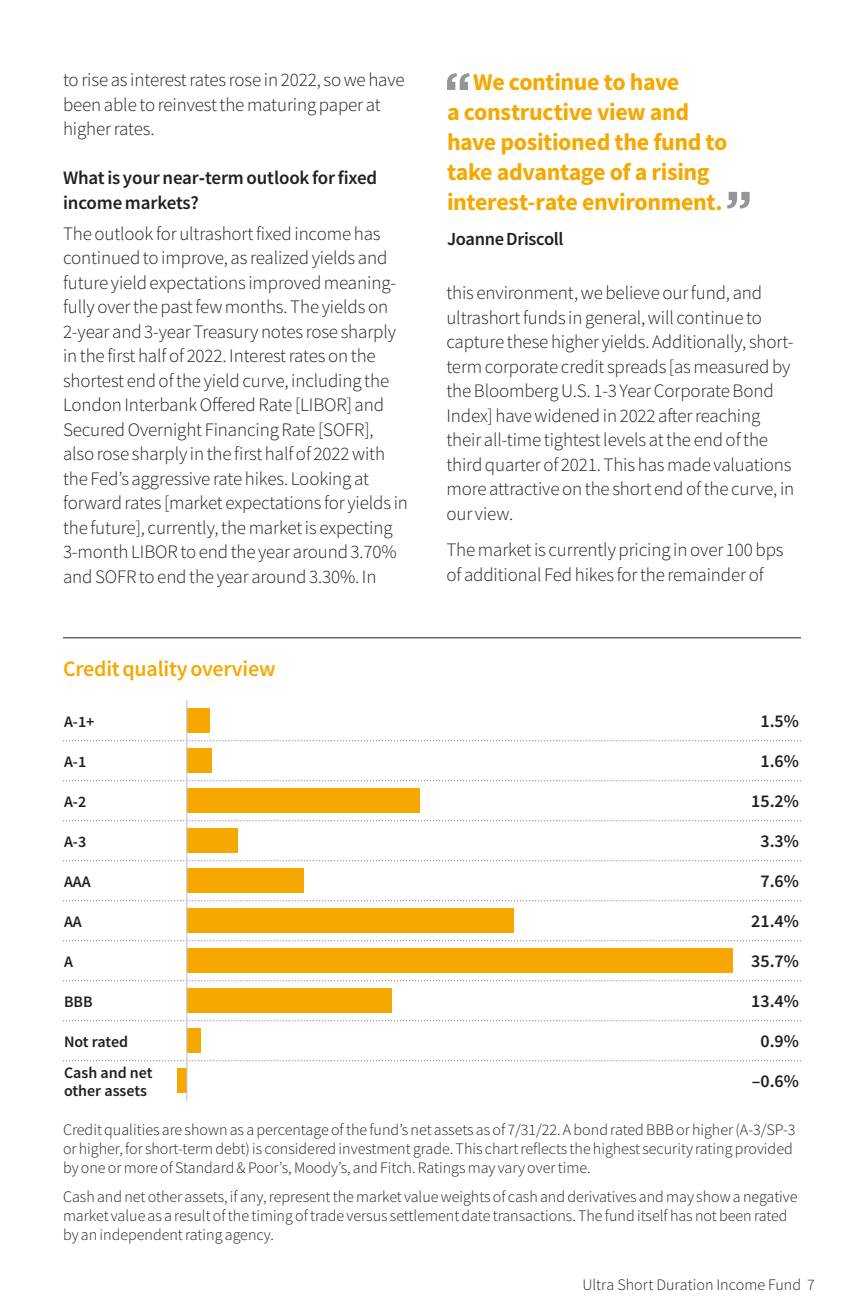
<style>
.page{position:relative;width:864px;height:1314px;background:#fff}
.page>*{position:absolute;margin:0;border:0;box-sizing:border-box;transform-origin:0 0}
.t1{font:700 24px/30px "Source Sans Pro";letter-spacing:-.015em;color:#f6a800}
.Graphic_Head{font:600 22px "Source Sans Pro";letter-spacing:-.01em;color:#f6a800}
.Interview_A{font:300 19px/24.4px "Source Sans Pro";letter-spacing:-.005em;color:#231f20}
.Interview_Q{font:600 19px/25px "Source Sans Pro";letter-spacing:-.005em;color:#231f20}
.Quote_Mgr_Name{font:600 18.4px "Source Sans Pro";letter-spacing:-.015em;color:#231f20}
.Single_Bar_Values{font:600 18px "Source Sans Pro";color:#231f20}
.t2{font:300 16px/19px "Source Sans Pro";color:#231f20}
.Single_Bar_Labels{font:600 16px/18px "Source Sans Pro";color:#231f20}
.s1{font-weight:700}
</style>
<div class="page">
<hr style="left:63px;top:637px;width:738px;height:1px;background:#231f20">
<svg style="left:66px;top:740px;width:735px;height:1px"></svg>
<div style="left:187px;top:709px;width:23px;height:24px;background:#f6a800"></div>
<div style="left:177px;top:1069px;width:9px;height:24px;background:#f6a800"></div>
<svg style="left:66px;top:1060px;width:735px;height:1px"></svg>
<div style="left:187px;top:1029px;width:14px;height:24px;background:#f6a800"></div>
<svg style="left:66px;top:1020px;width:735px;height:1px"></svg>
<div style="left:187px;top:989px;width:205px;height:24px;background:#f6a800"></div>
<svg style="left:66px;top:980px;width:735px;height:1px"></svg>
<div style="left:187px;top:949px;width:545px;height:24px;background:#f6a800"></div>
<svg style="left:66px;top:940px;width:735px;height:1px"></svg>
<div style="left:187px;top:909px;width:327px;height:24px;background:#f6a800"></div>
<svg style="left:66px;top:900px;width:735px;height:1px"></svg>
<div style="left:187px;top:869px;width:116px;height:24px;background:#f6a800"></div>
<svg style="left:66px;top:860px;width:735px;height:1px"></svg>
<div style="left:187px;top:829px;width:51px;height:24px;background:#f6a800"></div>
<svg style="left:66px;top:820px;width:735px;height:1px"></svg>
<div style="left:187px;top:789px;width:232px;height:24px;background:#f6a800"></div>
<svg style="left:66px;top:780px;width:735px;height:1px"></svg>
<div style="left:187px;top:749px;width:25px;height:24px;background:#f6a800"></div>
<hr style="left:186px;top:700px;width:1px;height:401px;background:#bcbdc0">
<svg style="left:447px;top:73px;width:23px;height:17px"></svg>
<svg style="left:727px;top:192px;width:23px;height:17px"></svg>
<p class="Interview_A" style="left:63px;top:68px;width:343px">to rise as interest rates rose in 2022, so we have been able to reinvest the maturing paper at higher rates.</p>
<p class="Interview_Q" style="left:63px;top:165px;width:316px">What is your near<span class="s1">‑</span>term outlook for fixed income markets?</p>
<p class="Interview_A" style="left:63px;top:221px;width:347px">The outlook for ultrashort fixed income has continued to improve, as realized yields and future yield expectations improved meaning&shy;fully over the past few months. The yields on 2-year and 3-year Treasury notes rose sharply in the first half of 2022. Interest rates on the shortest end of the yield curve, including the London Interbank Offered Rate [LIBOR] and Secured Overnight Financing Rate [SOFR], also rose sharply in the first half of 2022 with the Fed’s aggressive rate hikes. Looking at forward rates [market expectations for yields in the future], currently, the market is expecting 3-month LIBOR to end the year around 3.70% and SOFR to end the year around 3.30%. In</p>
<p class="t1" style="left:447px;top:67px;width:282px;text-indent:26px">We continue to have<br>a constructive view and have positioned the fund to take advantage of a rising interest-rate environment.</p>
<p class="Quote_Mgr_Name" style="left:447px;top:227px;width:118px">Joanne Driscoll</p>
<p class="Interview_A" style="left:446px;top:281px;width:349px">this environment, we believe our fund, and ultrashort funds in general, will continue to capture these higher yields. Additionally, short&shy;term corporate credit spreads [as measured by the Bloomberg U.S. 1-3 Year Corporate Bond Index] have widened in 2022 after reaching their all-time tightest levels at the end of the third quarter of 2021. This has made valuations more attractive on the short end of the curve, in our view.</p>
<p class="Interview_A" style="left:446px;top:538px;width:339px">The market is currently pricing in over 100 bps of additional Fed hikes for the remainder of</p>
<p class="Graphic_Head" style="left:63px;top:655px;width:214px">Credit quality overview</p>
<p class="Single_Bar_Labels" style="left:64px;top:712px;width:32px">A-1+</p>
<p class="Single_Bar_Values" style="left:760px;top:709px;width:40px">1.5%</p>
<p class="Single_Bar_Labels" style="left:64px;top:752px;width:24px">A-1</p>
<p class="Single_Bar_Values" style="left:760px;top:749px;width:40px">1.6%</p>
<p class="Single_Bar_Labels" style="left:64px;top:792px;width:24px">A-2</p>
<p class="Single_Bar_Values" style="left:751px;top:789px;width:49px">15.2%</p>
<p class="Single_Bar_Labels" style="left:64px;top:832px;width:24px">A-3</p>
<p class="Single_Bar_Values" style="left:760px;top:829px;width:40px">3.3%</p>
<p class="Single_Bar_Labels" style="left:64px;top:872px;width:28px">AAA</p>
<p class="Single_Bar_Values" style="left:760px;top:869px;width:40px">7.6%</p>
<p class="Single_Bar_Labels" style="left:64px;top:912px;width:19px">AA</p>
<p class="Single_Bar_Values" style="left:751px;top:909px;width:49px">21.4%</p>
<p class="Single_Bar_Labels" style="left:64px;top:952px;width:10px">A</p>
<p class="Single_Bar_Values" style="left:751px;top:949px;width:49px">35.7%</p>
<p class="Single_Bar_Labels" style="left:64px;top:992px;width:30px">BBB</p>
<p class="Single_Bar_Values" style="left:751px;top:989px;width:49px">13.4%</p>
<p class="Single_Bar_Labels" style="left:64px;top:1032px;width:66px">Not rated</p>
<p class="Single_Bar_Values" style="left:760px;top:1029px;width:40px">0.9%</p>
<p class="Single_Bar_Labels" style="left:64px;top:1063px;width:90px">Cash and net other assets</p>
<p class="Single_Bar_Values" style="left:752px;top:1069px;width:49px">–0.6%</p>
<p class="t2" style="left:63px;top:1121px;width:734px">Credit qualities are shown as a percentage of the fund’s net assets as of 7/31/22. A bond rated BBB or higher (A-3/SP-3 or higher, for short-term debt) is considered investment grade. This chart reflects the highest security rating provided by one or more of Standard &amp; Poor’s, Moody’s, and Fitch. Ratings may vary over time.</p>
<p class="t2" style="left:63px;top:1188px;width:736px">Cash and net other assets, if any, represent the market value weights of cash and derivatives and may show a negative market value as a result of the timing of trade versus settlement date transactions. The fund itself has not been rated by an independent rating agency.</p>
<p class="t2" style="left:582px;top:1275px;width:234px">Ultra Short Duration Income Fund 7</p>
</div>
